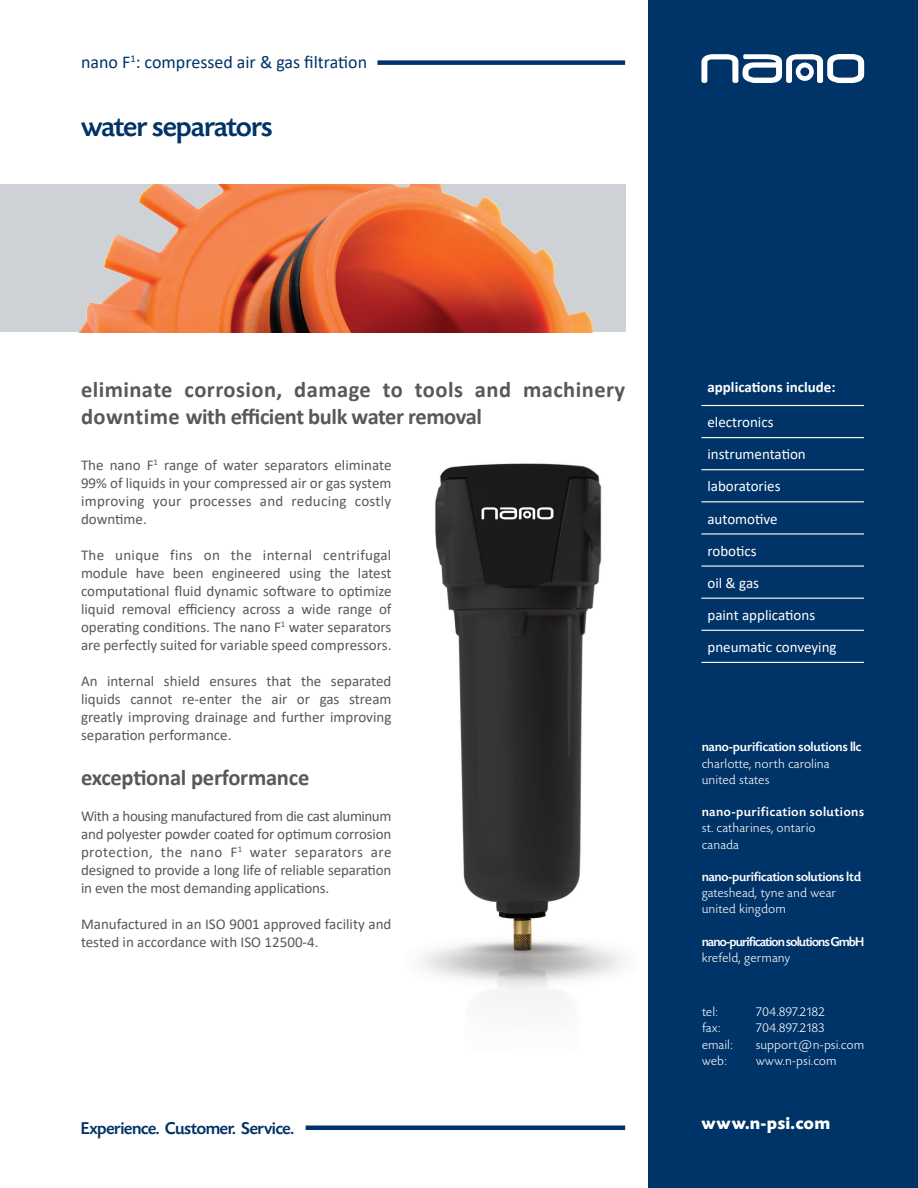
<style>
.page{position:relative;width:918px;height:1188px;background:#fff}
.page>*{position:absolute;margin:0;border:0;box-sizing:border-box;transform-origin:0 0}
.t1{font:500 30px "Today SHOP";letter-spacing:-.02em;color:#003367}
.t2{font:700 22.5px/27px "Calibri";letter-spacing:.01em;color:#57585a}
.t3{font:700 22.5px "Calibri";letter-spacing:-.01em;color:#57585a}
.t4{font:18px "Calibri";color:#003367}
.t5{font:500 18px "Today SHOP";color:#003367}
.t6{font:700 18px "Today SHOP";letter-spacing:.05em;color:#fff}
.body_copy{font:15px/18px "Calibri";color:#57585a;text-align:justify}
.t7{font:15px "Calibri";color:#fff}
.t8{font:700 15px "Calibri";color:#fff}
.t9{font:300 13.5px "Today SHOP";letter-spacing:.05em;color:#fff}
.t10{font:500 13.5px "Today SHOP";letter-spacing:.01em;color:#fff}
.t11{font:500 13.5px/16.2px "Today SHOP";letter-spacing:.065em;color:#fff}
.t12{font:500 13.5px "Today SHOP";letter-spacing:-.03em;color:#fff}
.s1{font-weight:300}
</style>
<div class="page">
<img style="left:422px;top:463px;width:200px;height:544px">
<div style="left:377px;top:60px;width:248px;height:5px;background:#003367"></div>
<img style="left:0;top:184px;width:625px;height:148px">
<hr style="left:306px;top:1126px;width:319px;height:4px;background:#003367">
<div style="left:648px;top:0;width:270px;height:1188px;background:#003367"></div>
<svg style="left:701px;top:54px;width:163px;height:29px"></svg>
<hr style="left:701px;top:405px;width:163px;height:1px;background:#fff">
<hr style="left:701px;top:437px;width:163px;height:1px;background:#fff">
<hr style="left:701px;top:469px;width:163px;height:1px;background:#fff">
<hr style="left:701px;top:501px;width:163px;height:1px;background:#fff">
<hr style="left:701px;top:533px;width:163px;height:2px;background:#fff">
<hr style="left:701px;top:565px;width:163px;height:2px;background:#fff">
<hr style="left:701px;top:598px;width:163px;height:1px;background:#fff">
<hr style="left:701px;top:630px;width:163px;height:1px;background:#fff">
<hr style="left:701px;top:662px;width:163px;height:1px;background:#fff">
<p class="t4" style="left:81px;top:49px;width:288px">nano F<sup>1</sup>: compressed air &amp; gas filtration</p>
<p class="t1" style="left:81px;top:111px;width:193px">water separators</p>
<p class="t2" style="left:81px;top:376px;width:546px">eliminate corrosion, damage to tools and machinery downtime with efficient bulk water removal</p>
<p class="body_copy" style="left:81px;top:456px;width:312px">The nano F<sup>1</sup> range of water separators eliminate 99% of liquids in your compressed air or gas system improving your processes and reducing costly downtime.</p>
<p class="body_copy" style="left:81px;top:546px;width:312px">The unique fins on the internal centrifugal module have been engineered using the latest computational fluid dynamic software to optimize liquid removal efficiency across a wide range of operating conditions. The nano F<sup>1</sup> water separators are perfectly suited for variable speed compressors.</p>
<p class="body_copy" style="left:81px;top:672px;width:312px">An internal shield ensures that the separated liquids cannot re-enter the air or gas stream greatly improving drainage and further improving separation performance.</p>
<p class="t3" style="left:81px;top:762px;width:230px">exceptional performance</p>
<p class="body_copy" style="left:81px;top:807px;width:312px">With a housing manufactured from die cast aluminum and polyester powder coated for optimum corrosion protection, the nano F<sup>1</sup> water separators are designed to provide a long life of reliable separation in even the most demanding applications.</p>
<p class="body_copy" style="left:81px;top:915px;width:312px">Manufactured in an ISO 9001 approved facility and tested in accordance with ISO 12500-4.</p>
<p class="t5" style="left:81px;top:1119px;width:214px">Experience. Customer. Service.</p>
<p class="t8" style="left:707px;top:376px;width:130px">applications include:</p>
<p class="t7" style="left:707px;top:412px;width:68px">electronics</p>
<p class="t7" style="left:707px;top:444px;width:100px">instrumentation</p>
<p class="t7" style="left:707px;top:476px;width:75px">laboratories</p>
<p class="t7" style="left:707px;top:508px;width:72px">automotive</p>
<p class="t7" style="left:707px;top:540px;width:51px">robotics</p>
<p class="t7" style="left:707px;top:572px;width:53px">oil &amp; gas</p>
<p class="t7" style="left:707px;top:604px;width:109px">paint applications</p>
<p class="t7" style="left:707px;top:637px;width:131px">pneumatic conveying</p>
<p class="t10" style="left:702px;top:740px;width:161px">nano-purification solutions llc</p>
<p class="t9" style="left:702px;top:756px;width:129px">charlotte, north carolina</p>
<p class="t9" style="left:702px;top:772px;width:69px">united states</p>
<p class="t11" style="left:702px;top:804px;width:163px">nano-purification solutions <span class="s1">st. catharines, ontario</span></p>
<p class="t9" style="left:702px;top:837px;width:38px">canada</p>
<p class="t10" style="left:702px;top:870px;width:161px">nano-purification solutions ltd</p>
<p class="t9" style="left:702px;top:886px;width:135px">gateshead, tyne and wear</p>
<p class="t9" style="left:702px;top:902px;width:85px">united kingdom</p>
<p class="t12" style="left:702px;top:934px;width:164px">nano-purification solutions GmbH</p>
<p class="t9" style="left:702px;top:951px;width:90px">krefeld, germany</p>
<p class="t9" style="left:702px;top:1005px;width:17px">tel:</p>
<p class="t9" style="left:756px;top:1005px;width:70px">704.897.2182</p>
<p class="t9" style="left:702px;top:1021px;width:20px">fax:</p>
<p class="t9" style="left:756px;top:1021px;width:70px">704.897.2183</p>
<p class="t9" style="left:702px;top:1037px;width:32px">email:</p>
<p class="t9" style="left:756px;top:1037px;width:109px">support@n-psi.com</p>
<p class="t9" style="left:702px;top:1053px;width:26px">web:</p>
<p class="t9" style="left:756px;top:1053px;width:82px">www.n-psi.com</p>
<p class="t6" style="left:701px;top:1114px;width:130px">www.n-psi.com</p>
</div>
